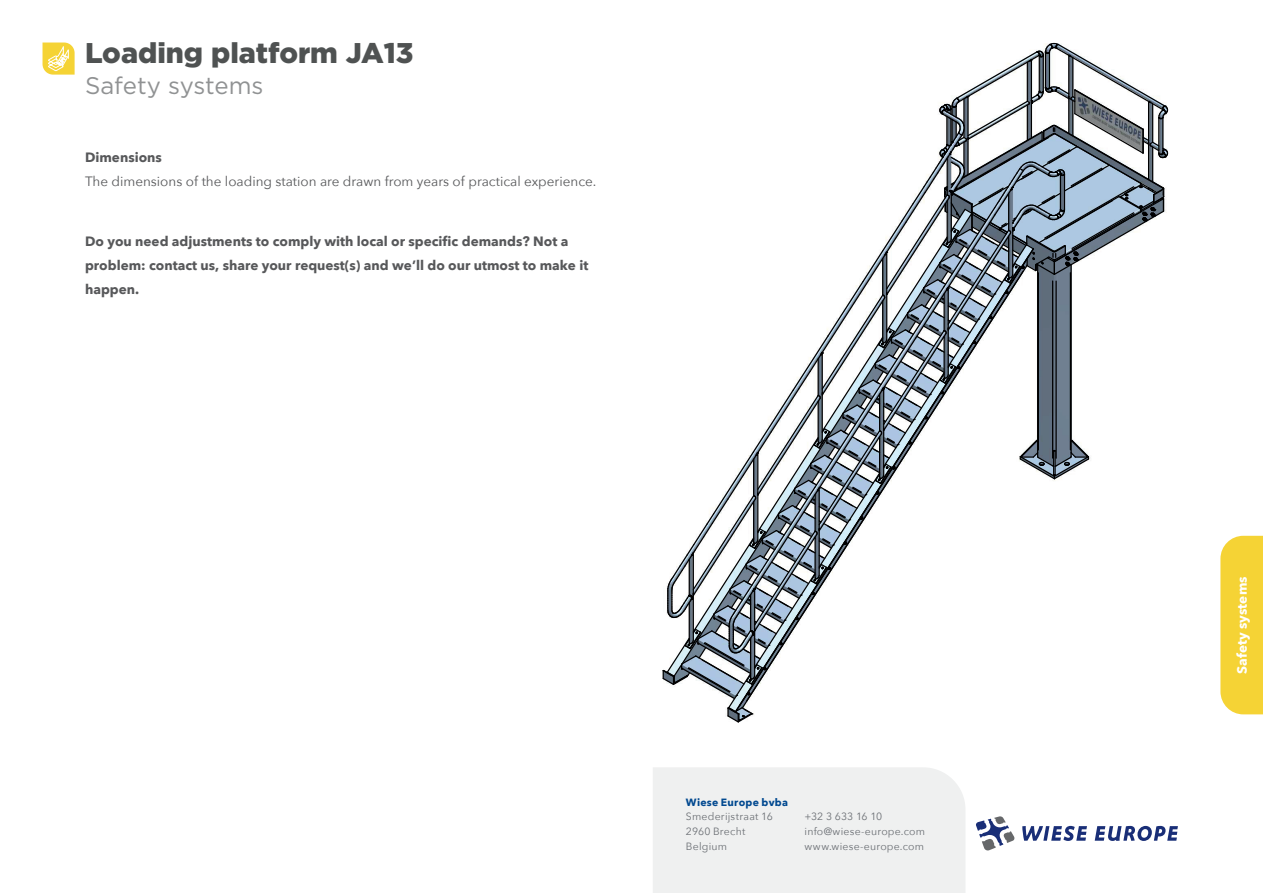
<style>
.page{position:relative;width:1263px;height:893px;background:#fff}
.page>*{position:absolute;margin:0;border:0;box-sizing:border-box;transform-origin:0 0}
.t1{font:900 28.5px "Gotham";color:#4f5252}
.t2{font:24px "Gotham";color:#909293}
.t3{font:700 13.5px/24px "Avenir Next";color:#57585a}
.t4{font:13.5px "Avenir Next";color:#57585a}
.t5{font:700 13.5px "Avenir Next";color:#fff}
.t6{font:10.5px/15px "Avenir Next";letter-spacing:.02em;color:#6c7075}
.t7{font:700 10.5px "Avenir Next";letter-spacing:.025em;color:#014990}
</style>
<div class="page">
<div style="left:1220px;top:536px;width:43px;height:178px;background:#f5d335"></div>
<div style="left:653px;top:767px;width:312px;height:126px;background:#eff0f0"></div>
<svg style="left:976px;top:816px;width:38px;height:34px"></svg>
<svg style="left:1022px;top:826px;width:65px;height:15px"></svg>
<svg style="left:1095px;top:826px;width:83px;height:15px"></svg>
<svg style="left:43px;top:43px;width:32px;height:32px"></svg>
<svg style="left:662px;top:43px;width:506px;height:680px"></svg>
<h1 class="t1" style="left:85px;top:37px;width:330px">Loading platform JA13</h1>
<h2 class="t2" style="left:85px;top:70px;width:180px">Safety systems</h2>
<p class="t3" style="left:85px;top:145px;width:78px">Dimensions</p>
<p class="t4" style="left:85px;top:170px;width:513px">The dimensions of the loading station are drawn from years of practical experience.</p>
<p class="t3" style="left:85px;top:229px;width:505px">Do you need adjustments to comply with local or specific demands? Not a problem: contact us, share your request(s) and we’ll do our utmost to make it happen.</p>
<p class="t7" style="left:686px;top:793px;width:104px">Wiese Europe bvba</p>
<p class="t6" style="left:686px;top:809px;width:88px">Smederijstraat 16<br>2960 Brecht<br>Belgium</p>
<p class="t6" style="left:804px;top:809px;width:122px">+32 3 633 16 10 info@wiese-europe.com www.wiese-europe.com</p>
<p class="t5" style="left:1230px;top:674px;width:98px;rotate:-90deg">Safety systems</p>
</div>
